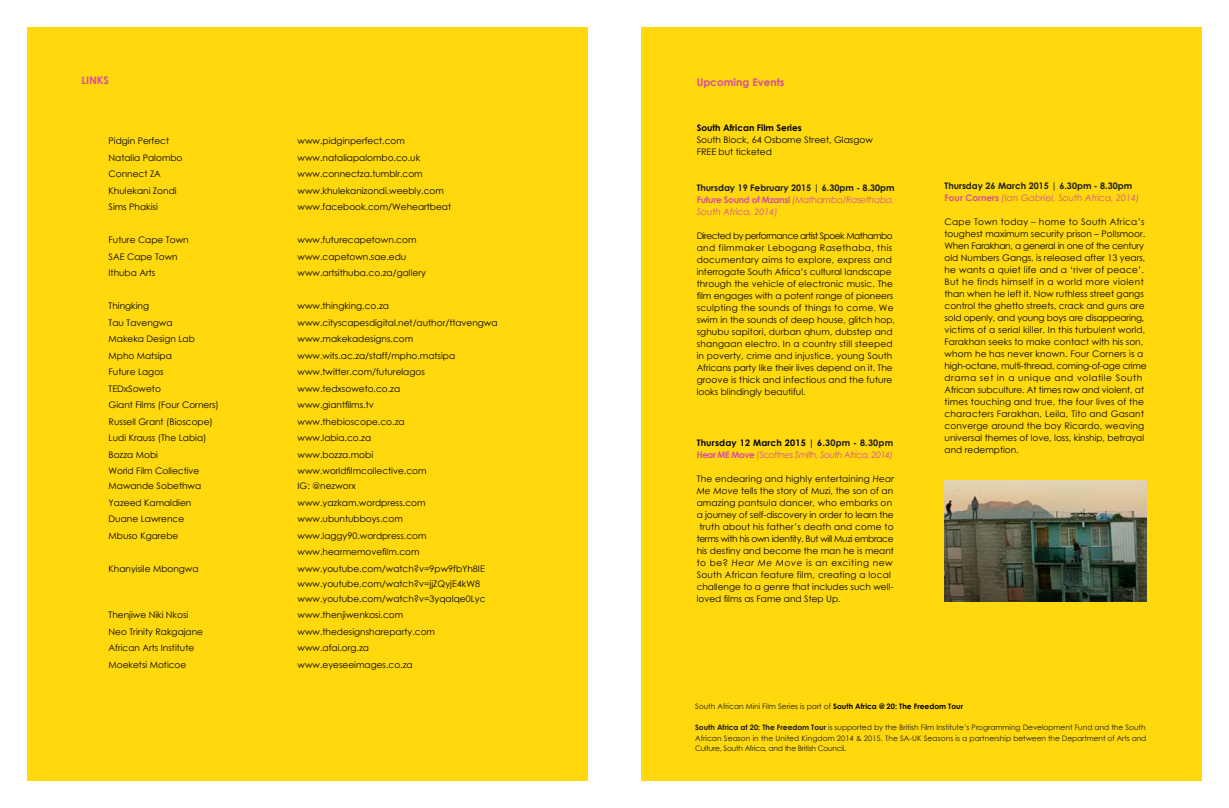
<style>
.page{position:relative;width:1229px;height:808px;background:#fff}
.page>*{position:absolute;margin:0;border:0;box-sizing:border-box;transform-origin:0 0}
.t1{font:700 10.5px "Century Gothic";color:#d55097}
.t2{font:9px/12px "Century Gothic";color:#000}
.t3{font:italic 9px/12px "Century Gothic";letter-spacing:-.03em;color:#d55097;text-align:justify}
.t4{font:italic 9px/12px "Century Gothic";letter-spacing:-.05em;color:#d55097}
.t5{font:700 9px/12px "Century Gothic";color:#1b1b1a}
.t6{font:700 9px "Century Gothic";color:#000}
.t7{font:7.5px/10.5px "Century Gothic";letter-spacing:-.01em;color:#1b1b1a;text-align:justify}
.s1{font-weight:700;font-style:normal;color:#1b1b1a}
.s2{font-weight:700;font-style:normal}
.s3{font-weight:700;font-style:normal;color:#000}
.s4{font-style:italic}
.s5{color:#d55097}
.s6{font-weight:400;font-style:italic;color:#d55097}
.s7{font-weight:700;color:#000}
.s8{font-weight:700}
.s9{font-size:9px}
</style>
<div class="page">
<div style="left:27px;top:27px;width:560px;height:754px;background:#ffd80e"></div>
<div style="left:641px;top:27px;width:561px;height:754px;background:#ffd80e"></div>
<img style="left:944px;top:481px;width:202px;height:121px">
<p class="t1" style="left:82px;top:72px;width:29px">LINKS</p>
<p class="t2" style="left:109px;top:135px;width:62px">Pidgin Perfect</p>
<p class="t2" style="left:298px;top:135px;width:109px">www.pidginperfect.com</p>
<p class="t2" style="left:109px;top:151px;width:75px">Natalia Palombo</p>
<p class="t2" style="left:298px;top:151px;width:124px">www.nataliapalombo.co.uk</p>
<p class="t2" style="left:109px;top:168px;width:54px">Connect ZA</p>
<p class="t2" style="left:298px;top:168px;width:127px">www.connectza.tumblr.com</p>
<p class="t2" style="left:109px;top:184px;width:70px">Khulekani Zondi</p>
<p class="t2" style="left:298px;top:184px;width:148px">www.khulekanizondi.weebly.com</p>
<p class="t2" style="left:109px;top:201px;width:51px">Sims Phakisi</p>
<p class="t2" style="left:298px;top:201px;width:155px">www.facebook.com/Weheartbeat</p>
<p class="t2" style="left:109px;top:234px;width:82px">Future Cape Town</p>
<p class="t2" style="left:298px;top:234px;width:120px">www.futurecapetown.com</p>
<p class="t2" style="left:109px;top:250px;width:71px">SAE Cape Town</p>
<p class="t2" style="left:298px;top:250px;width:110px">www.capetown.sae.edu</p>
<p class="t2" style="left:109px;top:267px;width:48px">Ithuba Arts</p>
<p class="t2" style="left:298px;top:267px;width:130px">www.artsithuba.co.za/gallery</p>
<p class="t2" style="left:109px;top:300px;width:42px">Thingking</p>
<p class="t2" style="left:298px;top:300px;width:93px">www.thingking.co.za</p>
<p class="t2" style="left:109px;top:316px;width:65px">Tau Tavengwa</p>
<p class="t2" style="left:298px;top:316px;width:201px">www.cityscapesdigital.net/author/ttavengwa</p>
<p class="t2" style="left:109px;top:333px;width:88px">Makeka Design Lab</p>
<p class="t2" style="left:298px;top:333px;width:117px">www.makekadesigns.com</p>
<p class="t2" style="left:109px;top:349px;width:65px">Mpho Matsipa</p>
<p class="t2" style="left:298px;top:349px;width:159px">www.wits.ac.za/staff/mpho.matsipa</p>
<p class="t2" style="left:109px;top:366px;width:57px">Future Lagos</p>
<p class="t2" style="left:298px;top:366px;width:129px">www.twitter.com/futurelagos</p>
<p class="t2" style="left:109px;top:382px;width:54px">TEDxSoweto</p>
<p class="t2" style="left:298px;top:382px;width:104px">www.tedxsoweto.co.za</p>
<p class="t2" style="left:109px;top:399px;width:112px">Giant Films (Four Corners)</p>
<p class="t2" style="left:298px;top:399px;width:78px">www.giantfilms.tv</p>
<p class="t2" style="left:109px;top:415px;width:106px">Russell Grant (Bioscope)</p>
<p class="t2" style="left:298px;top:415px;width:109px">www.thebioscope.co.za</p>
<p class="t2" style="left:109px;top:432px;width:99px">Ludi Krauss (The Labia)</p>
<p class="t2" style="left:298px;top:432px;width:75px">www.labia.co.za</p>
<p class="t2" style="left:109px;top:448px;width:51px">Bozza Mobi</p>
<p class="t2" style="left:298px;top:448px;width:77px">www.bozza.mobi</p>
<p class="t2" style="left:109px;top:465px;width:92px">World Film Collective</p>
<p class="t2" style="left:298px;top:465px;width:130px">www.worldfilmcollective.com</p>
<p class="t2" style="left:109px;top:480px;width:94px">Mawande Sobethwa</p>
<p class="t2" style="left:298px;top:480px;width:60px">IG: @nezworx</p>
<p class="t2" style="left:109px;top:496px;width:84px">Yazeed Kamaldien</p>
<p class="t2" style="left:298px;top:496px;width:129px">www.yazkam.wordpress.com</p>
<p class="t2" style="left:109px;top:513px;width:77px">Duane Lawrence</p>
<p class="t2" style="left:298px;top:513px;width:107px">www.ubuntubboys.com</p>
<p class="t2" style="left:109px;top:529px;width:71px">Mbuso Kgarebe</p>
<p class="t2" style="left:298px;top:527px;width:130px;line-height:16.5px">www.laggy90.wordpress.com www.hearmemovefilm.com</p>
<p class="t2" style="left:109px;top:562px;width:91px">Khanyisile Mbongwa</p>
<p class="t2" style="left:298px;top:561px;width:189px;line-height:15px">www.youtube.com/watch?v=9pw9fbYh8IE www.youtube.com/watch?v=jjZQyjE4kW8 www.youtube.com/watch?v=3yqaIqe0Lyc</p>
<p class="t2" style="left:109px;top:609px;width:81px">Thenjiwe Niki Nkosi</p>
<p class="t2" style="left:298px;top:609px;width:107px">www.thenjiwenkosi.com</p>
<p class="t2" style="left:109px;top:625px;width:96px">Neo Trinity Rakgajane</p>
<p class="t2" style="left:298px;top:625px;width:139px">www.thedesignshareparty.com</p>
<p class="t2" style="left:109px;top:642px;width:87px">African Arts Institute</p>
<p class="t2" style="left:298px;top:642px;width:73px">www.afai.org.za</p>
<p class="t2" style="left:109px;top:658px;width:79px">Moeketsi Moticoe</p>
<p class="t2" style="left:298px;top:658px;width:117px">www.eyeseeimages.co.za</p>
<p class="t1" style="left:697px;top:74px;width:89px">Upcoming Events</p>
<p class="t6" style="left:697px;top:121px;width:107px">South African Film Series</p>
<p class="t2" style="left:697px;top:134px;width:178px">South Block, 64 Osborne Street, Glasgow<br>FREE but ticketed</p>
<p class="t3" style="left:697px;top:182px;width:200px"><span class="s1">Thursday 19 February 2015 | 6.30pm - 8.30pm </span><span class="s2">Future Sound of Mzansi</span> (Mathambo/Rasethaba, South Africa, 2014)</p>
<p class="t2" style="left:697px;top:230px;width:200px">Directed by performance artist Spoek Mathambo and filmmaker Lebogang Rasethaba, this documentary aims to explore, express and interrogate South Africa’s cultural landscape through the vehicle of electronic music. The film engages with a potent range of pioneers sculpting the sounds of things to come. We swim in the sounds of deep house, glitch hop, sghubu sapitori, durban qhum, dubstep and shangaan electro. In a country still steeped in poverty, crime and injustice, young South Africans party like their lives depend on it. The groove is thick and infectious and the future looks blindingly beautiful.</p>
<p class="t4" style="left:697px;top:437px;width:198px"><span class="s3">Thursday 12 March 2015 | 6.</span><span class="s1">30pm - 8.30pm<br></span><span class="s2">Hear ME Move</span> (Scottnes Smith, South Africa, 2014)</p>
<p class="t2" style="left:697px;top:473px;width:199px">The endearing and highly entertaining <span class="s4">Hear Me Move</span> tells the story of Muzi, the son of an amazing pantsula dancer, who embarks on a journey of self-discovery in order to learn the truth about his father’s death and come to terms with his own identity. But will Muzi embrace his destiny and become the man he is meant to be? <span class="s4">Hear Me Move</span> is an exciting new South African feature film, creating a local challenge to a genre that includes such well&shy;loved films as Fame and Step Up.</p>
<p class="t5" style="left:944px;top:179px;width:196px">Thursday 26 March 2015 | 6.30pm - 8.30pm<br><span class="s5">Four Corners</span> <span class="s6">(Ian Gabriel, South Africa, 2014)</span></p>
<p class="t2" style="left:944px;top:216px;width:204px">Cape Town today – home to South Africa’s toughest maximum security prison – Pollsmoor.<br>When Farakhan, a general in one of the century old Numbers Gangs, is released after 13 years, he wants a quiet life and a ‘river of peace’.<br>But he finds himself in a world more violent than when he left it. Now ruthless street gangs control the ghetto streets, crack and guns are sold openly, and young boys are disappearing, victims of a serial killer. In this turbulent world, Farakhan seeks to make contact with his son, whom he has never known. Four Corners is a high-octane, multi-thread, coming-of-age crime drama set in a unique and volatile South African subculture. At times raw and violent, at times touching and true, the four lives of the characters Farakhan, Leila, Tito and Gasant converge around the boy Ricardo, weaving universal themes of love, loss, kinship, betrayal and redemption.</p>
<p class="t7" style="left:695px;top:701px;width:270px">South African Mini Film Series is part of <span class="s7">South Africa @ 20: The Freedom Tour</span></p>
<p class="t7" style="left:695px;top:722px;width:453px"><span class="s8">South Africa at 20: The Freedom Tour</span> is supported by the British Film Institute’s Programming Development Fund and the South African Season in the United Kingdom 2014 &amp; 2015. The SA-UK Seasons is a partnership between the Department of Arts and Culture, South Africa, and the British Council<span class="s9">.</span></p>
</div>
